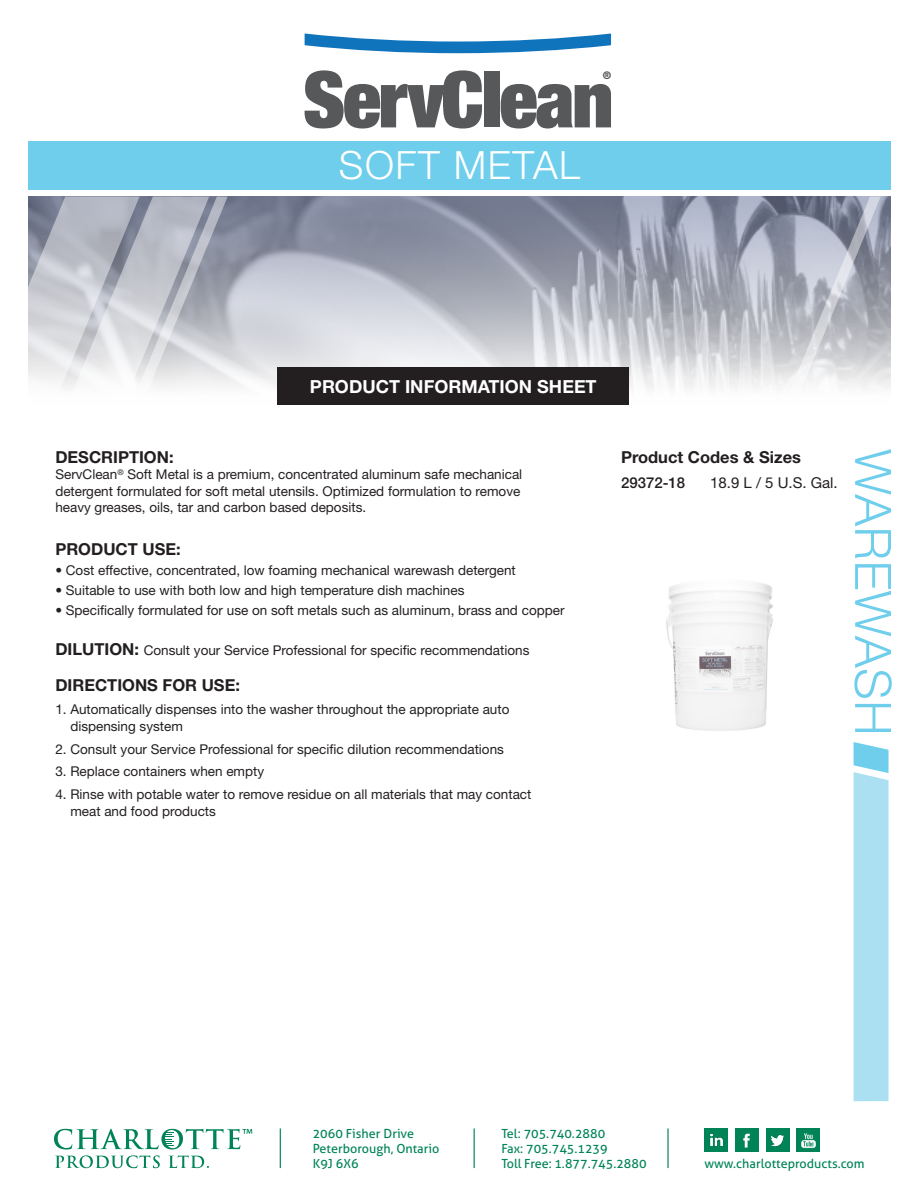
<style>
.page{position:relative;width:918px;height:1188px;background:#fff}
.page>*{position:absolute;margin:0;border:0;box-sizing:border-box;transform-origin:0 0}
.t1{font:300 50.25px "Helvetica Neue LT Std";letter-spacing:.01em;color:#6eceeb}
.t2{font:300 39px "Helvetica Neue LT Std";letter-spacing:.04em;color:#fff}
.t3{font:700 18px "Helvetica Neue LT Std";color:#fff}
.t4{font:700 16.5px "Helvetica Neue LT Std";color:#231f20}
.t5{font:15px "Helvetica Neue LT Std";color:#231f20}
.t6{font:500 15px "Helvetica Neue LT Std";color:#231f20}
.t7{font:13.5px/16.2px "Helvetica Neue LT Std";color:#231f20}
.t8{font:12.6px "Aller";color:#008457}
.t9{font:900 condensed 10.5px "Helvetica Neue LT Std";color:#57585a}
.s1{font-weight:700;font-size:16.5px}
</style>
<div class="page">
<svg style="left:55px;top:1155px;width:105px;height:13px"></svg>
<svg style="left:169px;top:1155px;width:40px;height:13px"></svg>
<svg style="left:54px;top:1129px;width:198px;height:20px"></svg>
<hr style="left:280px;top:1128px;width:1px;height:40px;background:#008457">
<hr style="left:474px;top:1128px;width:1px;height:40px;background:#008457">
<hr style="left:667px;top:1128px;width:2px;height:40px;background:#008457">
<img style="left:704px;top:1128px;width:24px;height:24px">
<img style="left:735px;top:1128px;width:24px;height:24px">
<img style="left:766px;top:1128px;width:24px;height:24px">
<img style="left:796px;top:1128px;width:24px;height:24px">
<div style="left:28px;top:141px;width:863px;height:48px;background:#6eceeb"></div>
<svg style="left:228px;top:197px;width:663px;height:189px;background:#afb3bf"></svg>
<svg style="left:28px;top:197px;width:38px;height:191px;background:#c0c2ca"></svg>
<svg style="left:66px;top:197px;width:162px;height:191px;background:#c2c4cc"></svg>
<div style="left:278px;top:367px;width:351px;height:38px;background:#231f20"></div>
<svg style="left:719px;top:197px;width:162px;height:191px;background:#b2b5c0"></svg>
<svg style="left:854px;top:742px;width:35px;height:359px;background:#aae0f2"></svg>
<svg style="left:305px;top:34px;width:306px;height:19px"></svg>
<svg style="left:305px;top:70px;width:177px;height:58px"></svg>
<div style="left:484px;top:72px;width:15px;height:55px;background:#57585a"></div>
<svg style="left:501px;top:84px;width:110px;height:44px"></svg>
<img style="left:666px;top:583px;width:107px;height:148px">
<p class="t9" style="left:603px;top:69px;width:10px">®</p>
<p class="t2" style="left:339px;top:141px;width:243px">SOFT METAL</p>
<p class="t3" style="left:310px;top:376px;width:288px">PRODUCT INFORMATION SHEET</p>
<p class="t4" style="left:55px;top:447px;width:120px">DESCRIPTION:</p>
<p class="t7" style="left:55px;top:466px;width:468px">ServClean<sup>®</sup> Soft Metal is a premium, concentrated aluminum safe mechanical detergent formulated for soft metal utensils. Optimized formulation to remove heavy greases, oils, tar and carbon based deposits.</p>
<p class="t4" style="left:55px;top:539px;width:127px">PRODUCT USE:</p>
<p class="t7" style="left:55px;top:562px;width:462px">• Cost effective, concentrated, low foaming mechanical warewash detergent</p>
<p class="t7" style="left:55px;top:582px;width:411px">• Suitable to use with both low and high temperature dish machines</p>
<p class="t7" style="left:55px;top:602px;width:511px">• Specifically formulated for use on soft metals such as aluminum, brass and copper</p>
<p class="t7" style="left:55px;top:642px;width:476px"><span class="s1">DILUTION:</span> Consult your Service Professional for specific recommendations</p>
<p class="t4" style="left:55px;top:675px;width:186px">DIRECTIONS FOR USE:</p>
<p class="t7" style="left:70px;top:701px;width:441px;text-indent:-15px">1. Automatically dispenses into the washer throughout the appropriate auto dispensing system</p>
<p class="t7" style="left:55px;top:740px;width:450px">2. Consult your Service Professional for specific dilution recommendations</p>
<p class="t7" style="left:55px;top:763px;width:210px">3. Replace containers when empty</p>
<p class="t7" style="left:70px;top:786px;width:463px;text-indent:-15px">4. Rinse with potable water to remove residue on all materials that may contact meat and food products</p>
<p class="t4" style="left:621px;top:447px;width:181px">Product Codes &amp; Sizes</p>
<p class="t6" style="left:621px;top:474px;width:66px">29372-18</p>
<p class="t5" style="left:710px;top:474px;width:129px">18.9 L / 5 U.S. Gal.</p>
<p class="t1" style="left:904px;top:449px;width:288px;rotate:90deg">WAREWASH</p>
<p class="t8" style="left:313px;top:1126px;width:103px">2060 Fisher Drive</p>
<p class="t8" style="left:313px;top:1141px;width:128px">Peterborough, Ontario</p>
<p class="t8" style="left:313px;top:1156px;width:47px">K9J 6X6</p>
<p class="t8" style="left:501px;top:1126px;width:105px">Tel: 705.740.2880</p>
<p class="t8" style="left:501px;top:1141px;width:108px">Fax: 705.745.1239</p>
<p class="t8" style="left:501px;top:1156px;width:147px">Toll Free: 1.877.745.2880</p>
<p class="t8" style="left:705px;top:1156px;width:162px">www.charlotteproducts.com</p>
</div>
